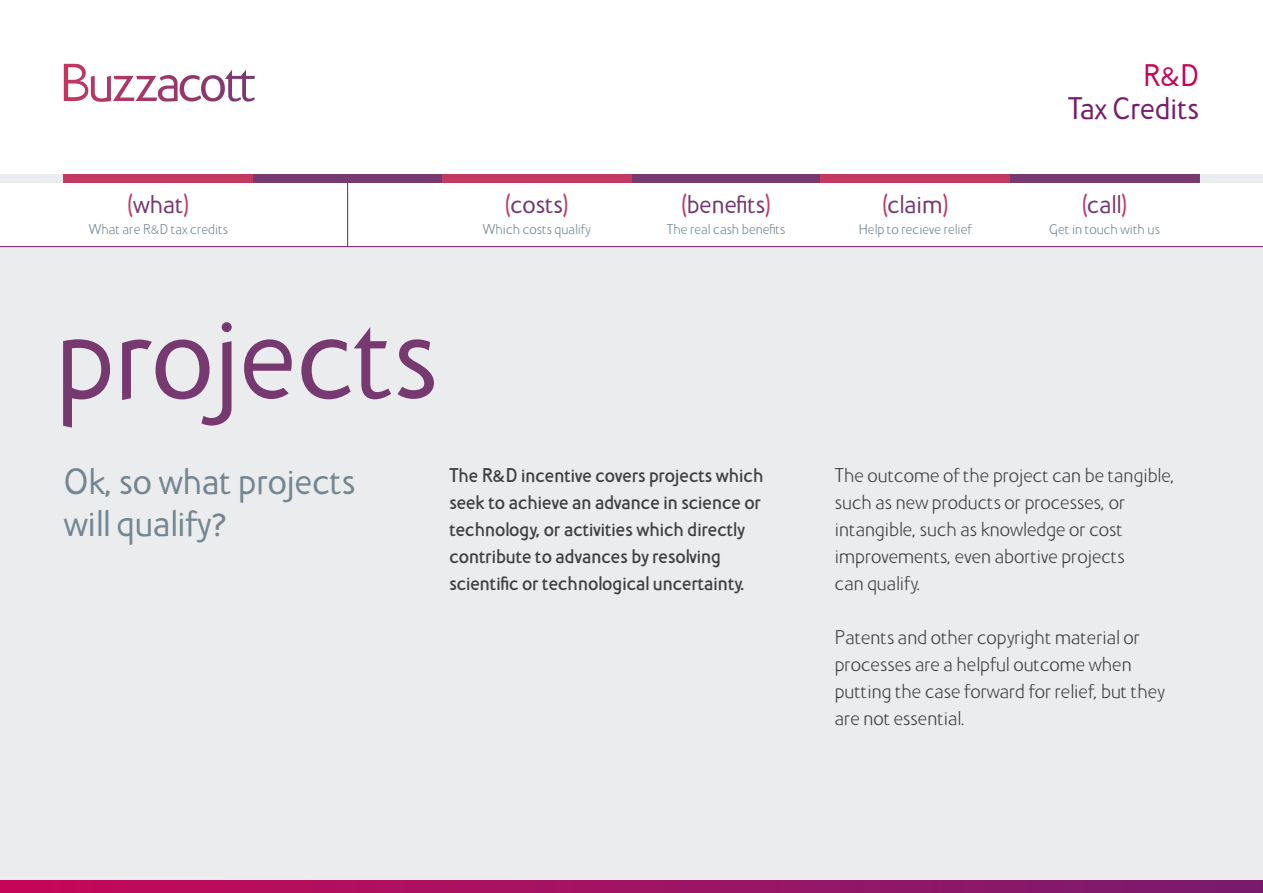
<style>
.page{position:relative;width:1263px;height:893px;background:#fff}
.page>*{position:absolute;margin:0;border:0;box-sizing:border-box;transform-origin:0 0}
.t1{font:127.5px "Buzzacott Sans 55";color:#763970}
.t2{font:39px/42px "Buzzacott Sans 55";color:#748691}
.t3{font:33px "Buzzacott Sans 55";color:#771b6d}
.t4{font:33px "Buzzacott Sans 55";color:#c50557}
.t5{font:27px "Buzzacott Sans 55";color:#763970}
.t6{font:21px/27px "Buzzacott Sans 45";color:#404040}
.t7{font:21px/27px "Buzzacott Sans 65";color:#404040}
.t8{font:15px "Buzzacott Sans 45";color:#748691}
.s1{color:#c33a61}
</style>
<div class="page">
<div style="left:0;top:247px;width:1263px;height:646px;background:#eaecee"></div>
<svg style="left:64px;top:64px;width:191px;height:38px"></svg>
<div style="left:64px;top:174px;width:189px;height:9px;background:#c33a61"></div>
<div style="left:253px;top:174px;width:189px;height:9px;background:#763970"></div>
<div style="left:631px;top:174px;width:190px;height:9px;background:#763970"></div>
<div style="left:1010px;top:174px;width:189px;height:9px;background:#763970"></div>
<div style="left:1199px;top:174px;width:64px;height:9px;background:#eaecee"></div>
<div style="left:0;top:174px;width:64px;height:9px;background:#eaecee"></div>
<div style="left:442px;top:174px;width:189px;height:9px;background:#c33a61"></div>
<div style="left:821px;top:174px;width:189px;height:9px;background:#c33a61"></div>
<svg style="left:1px;top:880px;width:1262px;height:13px;background:#a01262"></svg>
<hr style="left:347px;top:183px;width:1px;height:64px;background:#771b6d">
<hr style="left:0;top:246px;width:1263px;height:1px;background:#771b6d">
<p class="t5" style="left:128px;top:189px;width:63px"><span class="s1">(</span>what<span class="s1">)</span></p>
<p class="t8" style="left:89px;top:218px;width:141px">What are R&amp;D tax credits</p>
<p class="t5" style="left:505px;top:189px;width:65px"><span class="s1">(</span>costs<span class="s1">)</span></p>
<p class="t8" style="left:483px;top:218px;width:110px">Which costs qualify</p>
<p class="t5" style="left:681px;top:189px;width:91px"><span class="s1">(</span>benefits<span class="s1">)</span></p>
<p class="t8" style="left:667px;top:218px;width:120px">The real cash benefits</p>
<p class="t5" style="left:882px;top:189px;width:67px"><span class="s1">(</span>claim<span class="s1">)</span></p>
<p class="t8" style="left:859px;top:218px;width:115px">Help to recieve relief</p>
<h3 class="t4" style="left:1143px;top:57px;width:57px">R&amp;D</h3>
<h3 class="t3" style="left:1068px;top:90px;width:132px">Tax Credits</h3>
<p class="t5" style="left:1082px;top:189px;width:46px"><span class="s1">(</span>call<span class="s1">)</span></p>
<p class="t8" style="left:1049px;top:218px;width:112px">Get in touch with us</p>
<h1 class="t1" style="left:55px;top:286px;width:384px">projects</h1>
<h2 class="t2" style="left:64px;top:463px;width:293px">Ok, so what projects will qualify?</h2>
<p class="t7" style="left:449px;top:463px;width:316px">The R&amp;D incentive covers projects which seek to achieve an advance in science or technology, or activities which directly contribute to advances by resolving scientific or technological uncertainty.</p>
<p class="t6" style="left:835px;top:461px;width:341px">The outcome of the project can be tangible, such as new products or processes, or intangible, such as knowledge or cost improvements, even abortive projects<br>can qualify.</p>
<p class="t6" style="left:835px;top:623px;width:332px">Patents and other copyright material or processes are a helpful outcome when putting the case forward for relief, but they are not essential.</p>
</div>
